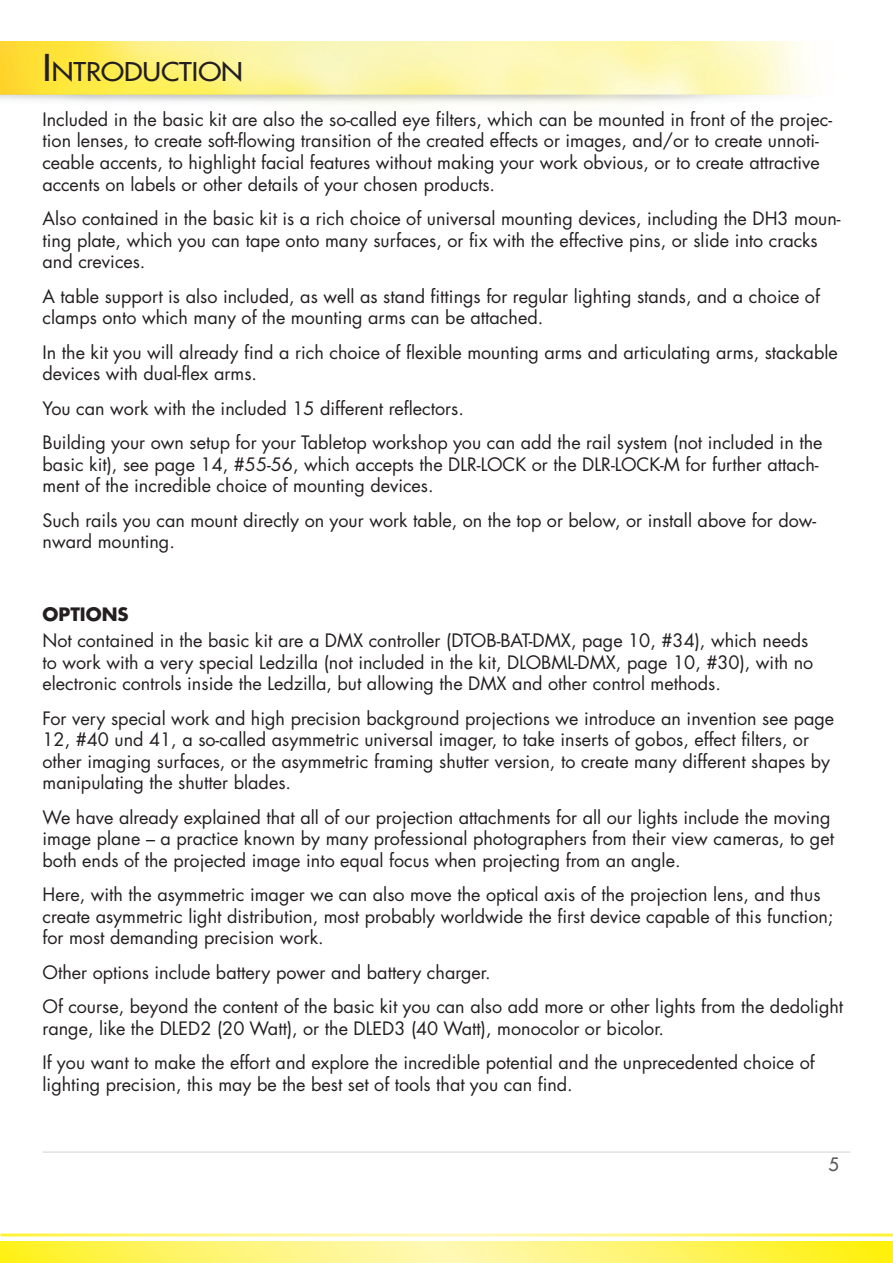
<style>
.page{position:relative;width:893px;height:1263px;background:#fff}
.page>*{position:absolute;margin:0;border:0;box-sizing:border-box;transform-origin:0 0}
.t1{font:500 25.2px "Futura LT Pro";color:#231f20;scale:1.1 1}
.t2{font:18px/21.6px "Futura LT Pro";color:#231f20}
.t3{font:700 18px "Futura LT Pro";color:#231f20}
.t4{font:500 18px "Futura LT Pro";color:#57585a}
.s1{font-size:36px}
</style>
<div class="page">
<img style="left:0;top:42px;width:810px;height:63px">
<svg style="left:0;top:1242px;width:893px;height:21px;background:#fff468"></svg>
<hr style="left:43px;top:1152px;width:807px;height:1px;background:#d1d2d4">
<h1 class="t1" style="left:43px;top:53px;width:184px"><span class="s1">I</span>NTRODUCTION</h1>
<p class="t2" style="left:43px;top:108px;width:791px">Included in the basic kit are also the so-called eye filters, which can be mounted in front of the projec&shy;tion lenses, to create soft-flowing transition of the created effects or images, and/or to create unnoti&shy;ceable accents, to highlight facial features without making your work obvious, or to create attractive accents on labels or other details of your chosen products.</p>
<p class="t2" style="left:43px;top:207px;width:800px">Also contained in the basic kit is a rich choice of universal mounting devices, including the DH3 moun&shy;ting plate, which you can tape onto many surfaces, or fix with the effective pins, or slide into cracks and crevices.</p>
<p class="t2" style="left:43px;top:285px;width:779px">A table support is also included, as well as stand fittings for regular lighting stands, and a choice of clamps onto which many of the mounting arms can be attached.</p>
<p class="t2" style="left:43px;top:341px;width:797px">In the kit you will already find a rich choice of flexible mounting arms and articulating arms, stackable devices with dual-flex arms.</p>
<p class="t2" style="left:43px;top:391px;width:781px;line-height:34.3px">You can work with the included 15 different reflectors.<br>Building your own setup for your Tabletop workshop you can add the rail system (not included in the</p>
<p class="t2" style="left:43px;top:453px;width:778px">basic kit), see page 14, #55-56, which accepts the DLR-LOCK or the DLR-LOCK-M for further attach&shy;ment of the incredible choice of mounting devices.</p>
<p class="t2" style="left:43px;top:509px;width:775px">Such rails you can mount directly on your work table, on the top or below, or install above for dow&shy;nward mounting.</p>
<p class="t3" style="left:43px;top:600px;width:88px">OPTIONS</p>
<p class="t2" style="left:43px;top:629px;width:772px">Not contained in the basic kit are a DMX controller (DTOB-BAT-DMX, page 10, #34), which needs to work with a very special Ledzilla (not included in the kit, DLOBML-DMX, page 10, #30), with no electronic controls inside the Ledzilla, but allowing the DMX and other control methods.</p>
<p class="t2" style="left:43px;top:707px;width:793px">For very special work and high precision background projections we introduce an invention see page 12, #40 und 41, a so-called asymmetric universal imager, to take inserts of gobos, effect filters, or other imaging surfaces, or the asymmetric framing shutter version, to create many different shapes by manipulating the shutter blades.</p>
<p class="t2" style="left:43px;top:806px;width:793px">We have already explained that all of our projection attachments for all our lights include the moving image plane – a practice known by many professional photographers from their view cameras, to get both ends of the projected image into equal focus when projecting from an angle.</p>
<p class="t2" style="left:43px;top:884px;width:792px">Here, with the asymmetric imager we can also move the optical axis of the projection lens, and thus create asymmetric light distribution, most probably worldwide the first device capable of this function; for most demanding precision work.</p>
<p class="t2" style="left:43px;top:955px;width:802px;line-height:34.3px">Other options include battery power and battery charger.<br>Of course, beyond the content of the basic kit you can also add more or other lights from the dedolight</p>
<p class="t2" style="left:43px;top:1011px;width:774px;line-height:34.3px">range, like the DLED2 (20 Watt), or the DLED3 (40 Watt), monocolor or bicolor.<br>If you want to make the effort and explore the incredible potential and the unprecedented choice of</p>
<p class="t2" style="left:43px;top:1073px;width:532px">lighting precision, this may be the best set of tools that you can find.</p>
<p class="t4" style="left:828px;top:1151px;width:12px">5</p>
</div>
